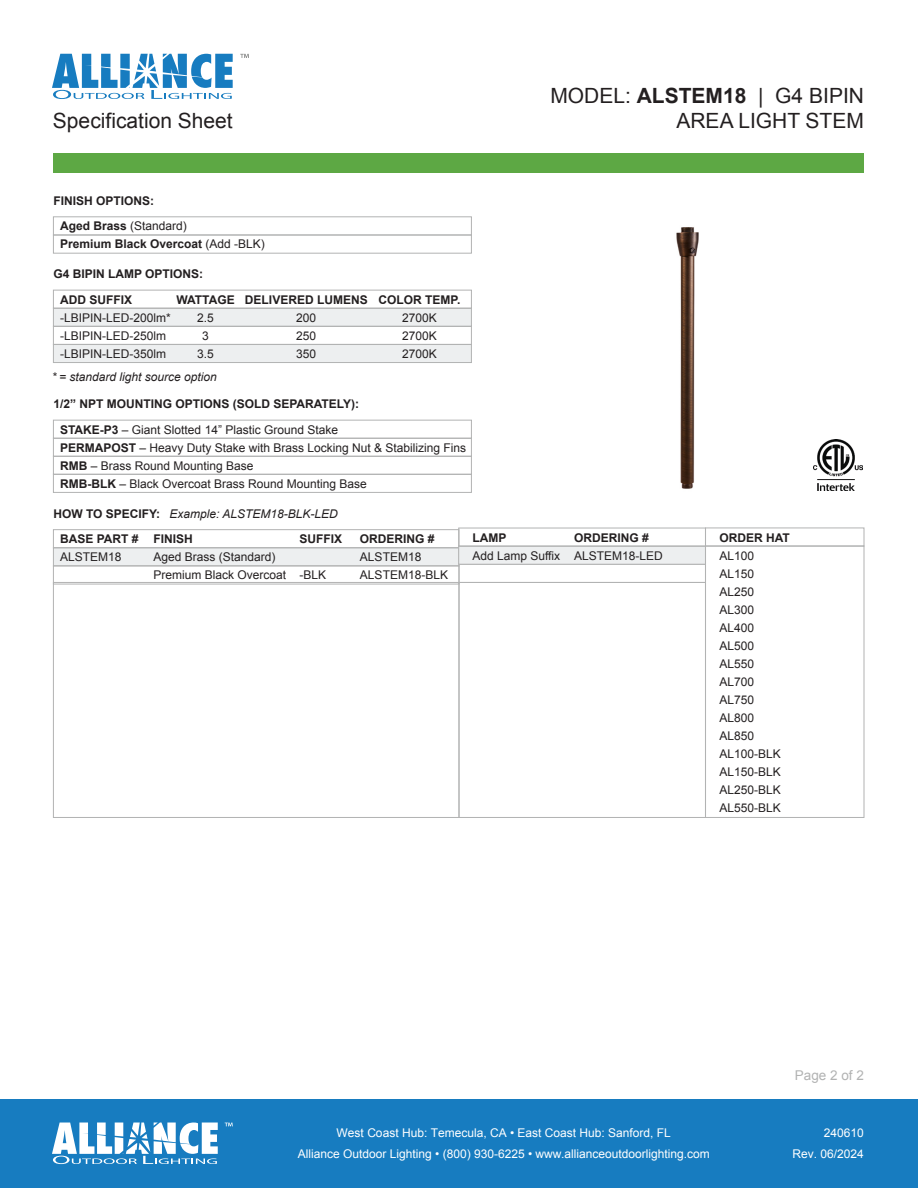
<style>
.page{position:relative;width:918px;height:1188px;background:#fff}
.page>*{position:absolute;margin:0;border:0;box-sizing:border-box;transform-origin:0 0}
.t1{font:21px/25.2px "Arial";color:#231f20;text-align:right}
.t2{font:13.5px "Arial";color:#b2b3b3}
.t3{font:12px/18px "Arial";color:#231f20}
.t4{font:700 12px/25.5px "Arial";color:#231f20}
.t5{font:12px/21px "Arial";color:#fff;text-align:center}
.t6{font:italic 12px "Arial";color:#231f20}
.t7{font:700 12px "Arial";letter-spacing:-.03em;color:#231f20}
.s1{font-weight:400}
.s2{font-weight:700}
</style>
<div class="page">
<img style="left:676px;top:227px;width:172px;height:264px">
<div style="left:53px;top:153px;width:811px;height:20px;background:#5da844"></div>
<div style="left:0;top:1100px;width:918px;height:88px;background:#177cc0"></div>
<img style="left:814px;top:439px;width:48px;height:51px">
<div style="left:53px;top:420px;width:419px;height:19px;border:1px solid #b2b3b3"></div>
<div style="left:53px;top:438px;width:419px;height:19px;border:1px solid #b2b3b3"></div>
<div style="left:53px;top:456px;width:419px;height:19px;border:1px solid #b2b3b3"></div>
<div style="left:53px;top:474px;width:419px;height:19px;border:1px solid #b2b3b3"></div>
<div style="left:53px;top:216px;width:419px;height:19px;border:1px solid #b2b3b3"></div>
<div style="left:53px;top:235px;width:419px;height:19px;border:1px solid #b2b3b3"></div>
<svg style="left:52px;top:54px;width:181px;height:45px"></svg>
<svg style="left:240px;top:54px;width:9px;height:4px"></svg>
<svg style="left:52px;top:1123px;width:166px;height:41px"></svg>
<svg style="left:225px;top:1123px;width:8px;height:3px"></svg>
<div style="left:53px;top:308px;width:419px;height:19px;background:#edeff0;border:1px solid #b2b3b3"></div>
<div style="left:53px;top:344px;width:419px;height:19px;background:#edeff0;border:1px solid #b2b3b3"></div>
<div style="left:53px;top:290px;width:419px;height:19px;border:1px solid #b2b3b3"></div>
<div style="left:53px;top:326px;width:419px;height:19px;border:1px solid #b2b3b3"></div>
<div style="left:53px;top:547px;width:406px;height:19px;background:#edeff0;border:1px solid #b2b3b3"></div>
<div style="left:53px;top:529px;width:406px;height:19px;border:1px solid #b2b3b3"></div>
<div style="left:53px;top:565px;width:406px;height:19px;border:1px solid #b2b3b3"></div>
<div style="left:459px;top:582px;width:247px;height:236px;border:1px solid #b2b3b3"></div>
<div style="left:53px;top:582px;width:406px;height:236px;border:1px solid #b2b3b3"></div>
<div style="left:458px;top:546px;width:248px;height:19px;background:#edeff0;border:1px solid #b2b3b3"></div>
<div style="left:458px;top:528px;width:248px;height:19px;border:1px solid #b2b3b3"></div>
<div style="left:705px;top:528px;width:159px;height:18px;border:1px solid #b2b3b3"></div>
<div style="left:705px;top:546px;width:159px;height:272px;border:1px solid #b2b3b3"></div>
<h1 class="t1" style="left:53px;top:108px;width:181px">Specification Sheet</h1>
<p class="t4" style="left:60px;top:188px;width:128px;text-indent:-7px">FINISH OPTIONS:<br>Aged Brass <span class="s1">(Standard)</span></p>
<p class="t4" style="left:60px;top:232px;width:206px">Premium Black Overcoat <span class="s1">(Add -BLK)</span></p>
<p class="t4" style="left:60px;top:262px;width:145px;text-indent:-7px">G4 BIPIN LAMP OPTIONS:<br>ADD SUFFIX</p>
<p class="t3" style="left:60px;top:309px;width:112px">-LBIPIN-LED-200lm* -LBIPIN-LED-250lm -LBIPIN-LED-350lm</p>
<p class="t7" style="left:177px;top:292px;width:60px">WATTAGE</p>
<p class="t3" style="left:197px;top:309px;width:18px;text-align:center">2.5<br>3<br>3.5</p>
<p class="t6" style="left:52px;top:369px;width:166px">* = standard light source option</p>
<p class="t4" style="left:245px;top:287px;width:124px">DELIVERED LUMENS</p>
<p class="t3" style="left:296px;top:309px;width:22px;text-align:justify">200<br>250<br>350</p>
<p class="t4" style="left:379px;top:287px;width:83px">COLOR TEMP.</p>
<p class="t3" style="left:402px;top:309px;width:36px;text-align:justify">2700K 2700K 2700K</p>
<p class="t4" style="left:60px;top:392px;width:301px;text-indent:-7px">1/2” NPT MOUNTING OPTIONS (SOLD SEPARATELY):<br>STAKE-P3 <span class="s1">– Giant Slotted 14” Plastic Ground Stake</span></p>
<p class="t3" style="left:60px;top:439px;width:408px"><span class="s2">PERMAPOST</span> – Heavy Duty Stake with Brass Locking Nut &amp; Stabilizing Fins<br><span class="s2">RMB</span> – Brass Round Mounting Base<br><span class="s2">RMB-BLK</span> – Black Overcoat Brass Round Mounting Base</p>
<h1 class="t1" style="left:550px;top:83px;width:315px">MODEL: <span class="s2">ALSTEM18</span> | G4 BIPIN<br>AREA LIGHT STEM</h1>
<p class="t4" style="left:60px;top:501px;width:102px;text-indent:-7px">HOW TO SPECIFY:<br>BASE PART #</p>
<p class="t3" style="left:60px;top:548px;width:63px">ALSTEM18</p>
<p class="t6" style="left:169px;top:506px;width:170px">Example: ALSTEM18-BLK-LED</p>
<p class="t4" style="left:153px;top:527px;width:41px">FINISH</p>
<p class="t3" style="left:153px;top:548px;width:134px">Aged Brass (Standard)<br>Premium Black Overcoat</p>
<p class="t4" style="left:299px;top:527px;width:44px">SUFFIX</p>
<p class="t3" style="left:299px;top:566px;width:28px">-BLK</p>
<p class="t4" style="left:360px;top:527px;width:76px">ORDERING #</p>
<p class="t3" style="left:360px;top:548px;width:90px">ALSTEM18<br>ALSTEM18-BLK</p>
<p class="t4" style="left:472px;top:525px;width:35px">LAMP</p>
<p class="t3" style="left:472px;top:546px;width:89px">Add Lamp Suffix</p>
<p class="t4" style="left:574px;top:525px;width:76px">ORDERING #</p>
<p class="t3" style="left:574px;top:547px;width:90px">ALSTEM18-LED</p>
<p class="t4" style="left:719px;top:525px;width:72px">ORDER HAT</p>
<p class="t3" style="left:719px;top:546px;width:63px">AL100<br>AL150<br>AL250<br>AL300<br>AL400<br>AL500<br>AL550<br>AL700<br>AL750<br>AL800<br>AL850<br>AL100-BLK<br>AL150-BLK<br>AL250-BLK<br>AL550-BLK</p>
<p class="t2" style="left:795px;top:1067px;width:71px">Page 2 of 2</p>
<p class="t5" style="left:298px;top:1122px;width:414px">West Coast Hub: Temecula, CA • East Coast Hub: Sanford, FL<br>Alliance Outdoor Lighting • (800) 930-6225 • www.allianceoutdoorlighting.com</p>
<p class="t5" style="left:793px;top:1122px;width:73px;text-align:right">240610<br>Rev. 06/2024</p>
</div>
